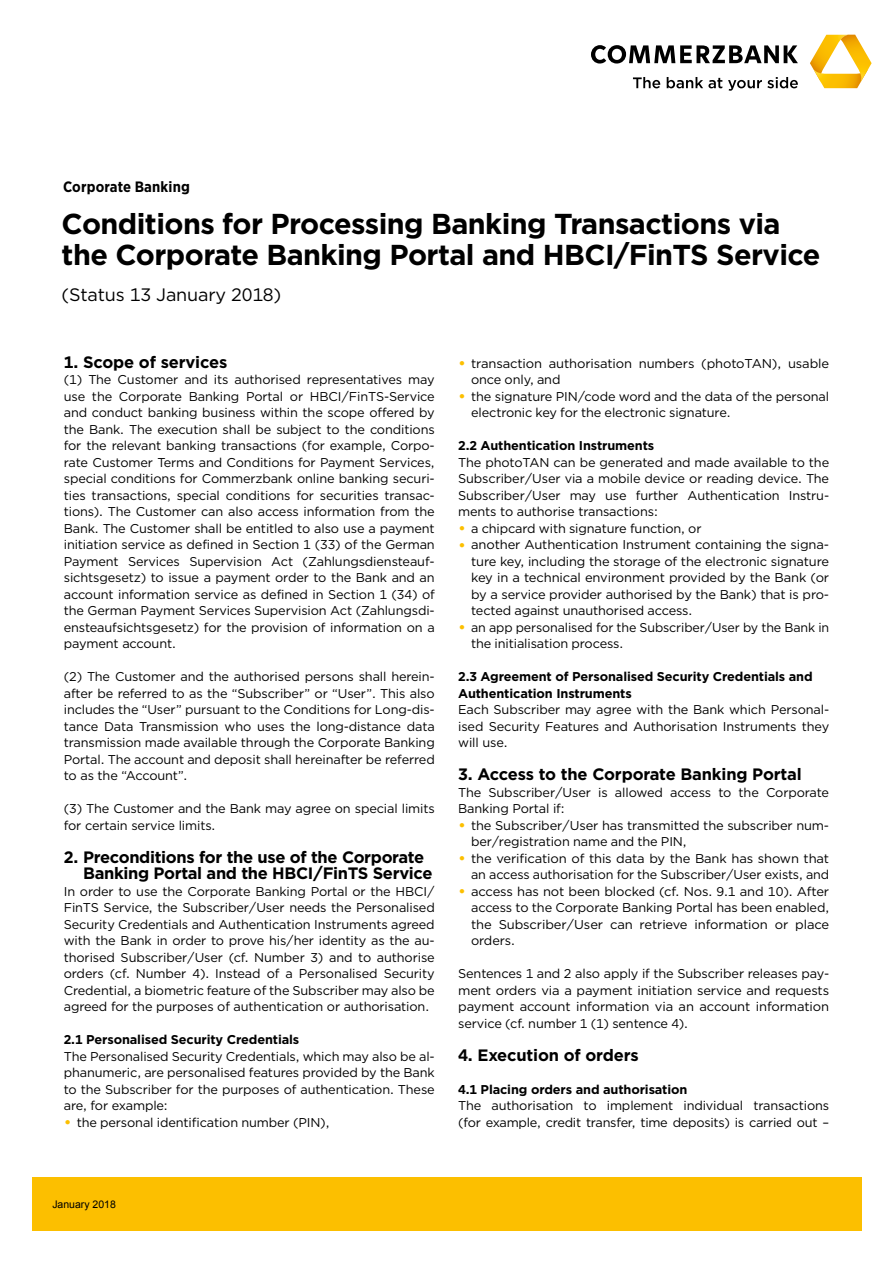
<style>
.page{position:relative;width:893px;height:1263px;background:#fff}
.page>*{position:absolute;margin:0;border:0;box-sizing:border-box;transform-origin:0 0}
.t1{font:700 28.8px/31.5px "Gotham";letter-spacing:-.02em;color:#000}
.t2{font:18px "Gotham";letter-spacing:-.01em;color:#000}
.t3{font:700 16.5px/16.5px "Gotham";letter-spacing:-.02em;color:#000}
.t4{font:700 15px "Gotham Narrow";letter-spacing:.01em;color:#000}
.t5{font:12.75px/16.5px "Gotham";letter-spacing:-.01em;color:#000;text-align:justify}
.t6{font:700 12.75px/16.5px "Gotham";letter-spacing:-.01em;color:#000}
.t7{font:10.5px "Arial";color:#000}
.s1{font-size:16.5px;color:#fcbf00}
</style>
<div class="page">
<div style="left:32px;top:1177px;width:829px;height:54px;background:#fcbf00"></div>
<svg style="left:591px;top:45px;width:207px;height:19px"></svg>
<svg style="left:810px;top:35px;width:62px;height:53px"></svg>
<svg style="left:633px;top:77px;width:165px;height:14px"></svg>
<p class="t4" style="left:63px;top:177px;width:128px">Corporate Banking</p>
<h1 class="t1" style="left:62px;top:207px;width:760px">Conditions for Processing Banking Transactions via the Corporate Banking Portal and HBCI/FinTS Service</h1>
<h2 class="t2" style="left:62px;top:283px;width:221px">(Status 13 January 2018)</h2>
<p class="t3" style="left:64px;top:353px;width:165px">1. Scope of services</p>
<p class="t5" style="left:64px;top:371px;width:373px">(1) The Customer and its authorised representatives may use the Corporate Banking Portal or HBCI/FinTS-Service and conduct banking business within the scope offered by the Bank. The execution shall be subject to the conditions for the relevant banking transactions (for example, Corpo&shy;rate Customer Terms and Conditions for Payment Services, special conditions for Commerzbank online banking securi&shy;ties transactions, special conditions for securities transac&shy;tions). The Customer can also access information from the Bank. The Customer shall be entitled to also use a payment initiation service as defined in Section 1 (33) of the German Payment Services Supervision Act (Zahlungsdiensteauf&shy;sichtsgesetz) to issue a payment order to the Bank and an account information service as defined in Section 1 (34) of the German Payment Services Supervision Act (Zahlungsdi&shy;ensteaufsichtsgesetz) for the provision of information on a payment account.</p>
<p class="t5" style="left:64px;top:668px;width:373px">(2) The Customer and the authorised persons shall herein&shy;after be referred to as the “Subscriber” or “User”. This also includes the “User” pursuant to the Conditions for Long-dis&shy;tance Data Transmission who uses the long-distance data transmission made available through the Corporate Banking Portal. The account and deposit shall hereinafter be referred to as the “Account”.</p>
<p class="t5" style="left:64px;top:800px;width:372px">(3) The Customer and the Bank may agree on special limits for certain service limits.</p>
<p class="t3" style="left:83px;top:848px;width:351px;text-indent:-19px">2. Preconditions for the use of the Corporate<br>Banking Portal and the HBCI/FinTS Service</p>
<p class="t5" style="left:64px;top:882px;width:373px">In order to use the Corporate Banking Portal or the HBCI/ FinTS Service, the Subscriber/User needs the Personalised Security Credentials and Authentication Instruments agreed with the Bank in order to prove his/her identity as the au&shy;thorised Subscriber/User (cf. Number 3) and to authorise orders (cf. Number 4). Instead of a Personalised Security Credential, a biometric feature of the Subscriber may also be agreed for the purposes of authentication or authorisation.</p>
<p class="t6" style="left:64px;top:1031px;width:237px">2.1 Personalised Security Credentials</p>
<p class="t5" style="left:64px;top:1047px;width:372px">The Personalised Security Credentials, which may also be al&shy;phanumeric, are personalised features provided by the Bank to the Subscriber for the purposes of authentication. These are, for example:</p>
<p class="t5" style="left:64px;top:1113px;width:267px"><span class="s1">•</span> the personal identification number (PIN),</p>
<p class="t5" style="left:471px;top:354px;width:360px;text-indent:-13px"><span class="s1">•</span> transaction authorisation numbers (photoTAN), usable once only, and</p>
<p class="t5" style="left:471px;top:387px;width:360px;text-indent:-13px"><span class="s1">•</span> the signature PIN/code word and the data of the personal electronic key for the electronic signature.</p>
<p class="t6" style="left:458px;top:437px;width:198px">2.2 Authentication Instruments</p>
<p class="t5" style="left:458px;top:453px;width:373px">The photoTAN can be generated and made available to the Subscriber/User via a mobile device or reading device. The Subscriber/User may use further Authentication Instru&shy;ments to authorise transactions:</p>
<p class="t5" style="left:458px;top:519px;width:245px"><span class="s1">•</span> a chipcard with signature function, or</p>
<p class="t5" style="left:471px;top:536px;width:360px;text-indent:-13px"><span class="s1">•</span> another Authentication Instrument containing the signa&shy;ture key, including the storage of the electronic signature key in a technical environment provided by the Bank (or by a service provider authorised by the Bank) that is pro&shy;tected against unauthorised access.</p>
<p class="t5" style="left:471px;top:618px;width:360px;text-indent:-13px"><span class="s1">•</span> an app personalised for the Subscriber/User by the Bank in the initialisation process.</p>
<p class="t6" style="left:458px;top:668px;width:356px">2.3 Agreement of Personalised Security Credentials and<br>Authentication Instruments</p>
<p class="t5" style="left:458px;top:701px;width:372px">Each Subscriber may agree with the Bank which Personal&shy;ised Security Features and Authorisation Instruments they will use.</p>
<p class="t3" style="left:458px;top:766px;width:345px">3. Access to the Corporate Banking Portal</p>
<p class="t5" style="left:458px;top:783px;width:372px">The Subscriber/User is allowed access to the Corporate<br>Banking Portal if:</p>
<p class="t5" style="left:471px;top:816px;width:360px;text-indent:-13px"><span class="s1">•</span> the Subscriber/User has transmitted the subscriber num&shy;ber/registration name and the PIN,</p>
<p class="t5" style="left:458px;top:849px;width:372px;text-align:right"><span class="s1">•</span> the verification of this data by the Bank has shown that an access authorisation for the Subscriber/User exists, and</p>
<p class="t5" style="left:471px;top:882px;width:360px;text-indent:-13px"><span class="s1">•</span> access has not been blocked (cf. Nos. 9.1 and 10). After access to the Corporate Banking Portal has been enabled, the Subscriber/User can retrieve information or place orders.</p>
<p class="t5" style="left:458px;top:965px;width:373px">Sentences 1 and 2 also apply if the Subscriber releases pay&shy;ment orders via a payment initiation service and requests payment account information via an account information service (cf. number 1 (1) sentence 4).</p>
<p class="t3" style="left:458px;top:1046px;width:182px">4. Execution of orders</p>
<p class="t6" style="left:458px;top:1081px;width:231px">4.1 Placing orders and authorisation</p>
<p class="t5" style="left:458px;top:1097px;width:373px">The authorisation to implement individual transactions (for example, credit transfer, time deposits) is carried out –</p>
<p class="t7" style="left:52px;top:1197px;width:65px">January 2018</p>
</div>
